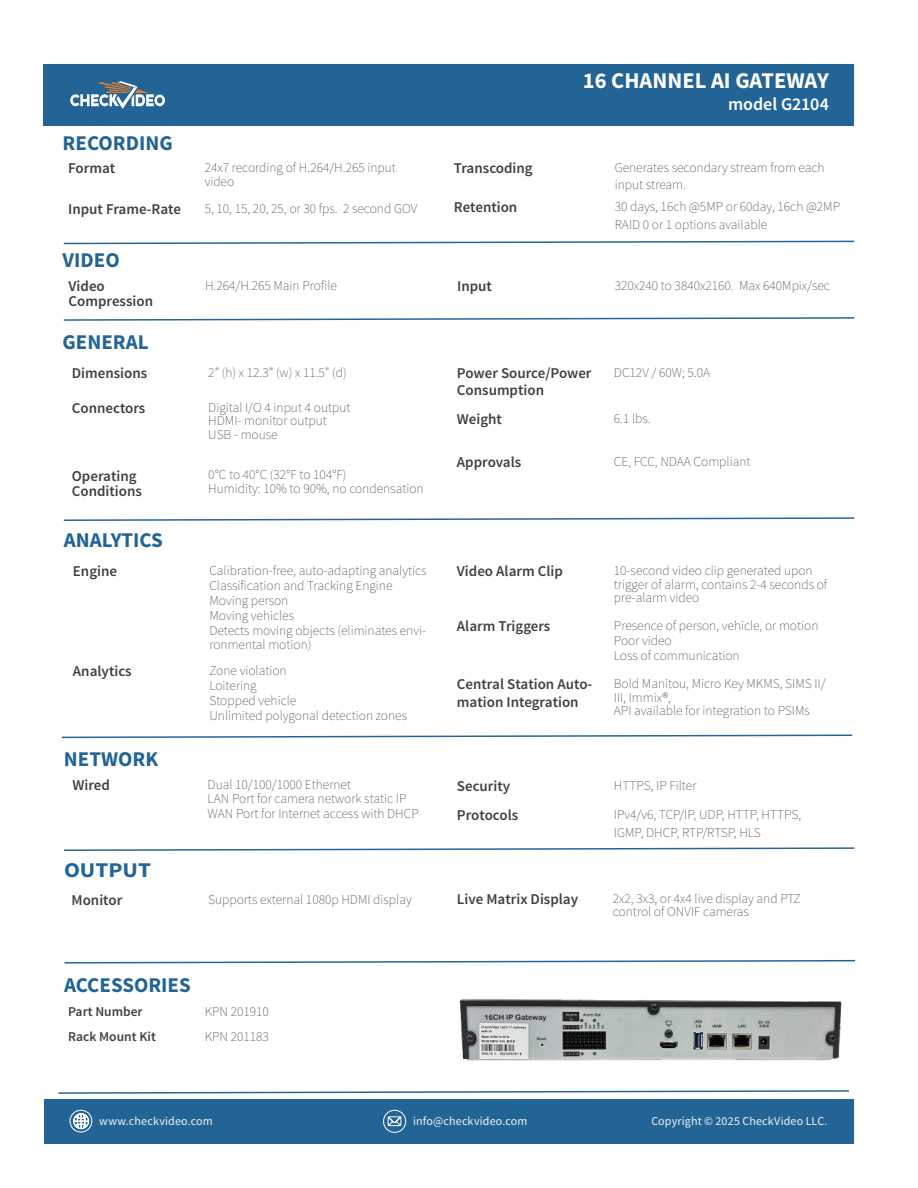
<style>
.page{position:relative;width:918px;height:1188px;background:#fff}
.page>*{position:absolute;margin:0;border:0;box-sizing:border-box;transform-origin:0 0}
.t1{font:700 22.5px "Source Sans Pro";color:#fff}
.t2{font:700 21px "Source Sans Pro";color:#236497}
.t3{font:700 21px "Source Sans Pro";color:#236497;scale:1.11 1}
.t4{font:600 18px "Source Sans Pro";color:#fff}
.t5{font:600 15px/15px "Source Sans Pro";color:#404041}
.t6{font:200 13.5px/13.5px "Source Sans Pro";color:#404041}
.t7{font:600 13.5px "Source Sans Pro";color:#404041}
.t8{font:12px "Source Sans Pro";letter-spacing:.01em;color:#f5f3f2}
</style>
<div class="page">
<div style="left:44px;top:64px;width:810px;height:61px;background:#236497"></div>
<svg style="left:70px;top:81px;width:95px;height:28px"></svg>
<div style="left:44px;top:1099px;width:809px;height:45px;background:#236497"></div>
<svg style="left:73px;top:1113px;width:16px;height:16px"></svg>
<div style="left:70px;top:1110px;width:22px;height:22px;border:1px solid #fff;border-radius:50%"></div>
<svg style="left:383px;top:1109px;width:23px;height:24px"></svg>
<svg style="left:63px;top:240px;width:792px;height:5px"></svg>
<svg style="left:63px;top:317px;width:792px;height:4px"></svg>
<svg style="left:63px;top:517px;width:792px;height:4px"></svg>
<svg style="left:61px;top:734px;width:792px;height:5px"></svg>
<svg style="left:64px;top:847px;width:791px;height:4px"></svg>
<svg style="left:58px;top:1091px;width:374px;height:3px"></svg>
<svg style="left:64px;top:961px;width:368px;height:3px"></svg>
<img style="left:432px;top:959px;width:424px;height:185px">
<h2 class="t2" style="left:63px;top:130px;width:112px">RECORDING</h2>
<p class="t5" style="left:68px;top:162px;width:49px">Format</p>
<p class="t6" style="left:205px;top:162px;width:193px">24x7 recording of H.264/H.265 input video</p>
<p class="t5" style="left:68px;top:203px;width:114px">Input Frame-Rate</p>
<p class="t6" style="left:205px;top:203px;width:214px">5, 10, 15, 20, 25, or 30 fps. 2 second GOV</p>
<h2 class="t2" style="left:63px;top:247px;width:59px">VIDEO</h2>
<p class="t5" style="left:69px;top:280px;width:86px">Video<br>Compression</p>
<p class="t6" style="left:205px;top:279px;width:133px">H.264/H.265 Main Profile</p>
<h2 class="t2" style="left:63px;top:330px;width:88px">GENERAL</h2>
<p class="t5" style="left:72px;top:367px;width:77px">Dimensions</p>
<p class="t6" style="left:208px;top:367px;width:140px">2” (h) x 12.3” (w) x 11.5” (d)</p>
<p class="t5" style="left:72px;top:402px;width:75px">Connectors</p>
<p class="t6" style="left:208px;top:401px;width:144px">Digital I/O 4 input 4 output<br>HDMI- monitor output<br>USB - mouse</p>
<p class="t5" style="left:72px;top:469px;width:72px">Operating<br>Conditions</p>
<p class="t6" style="left:208px;top:469px;width:217px">0°C to 40°C (32°F to 104°F)<br>Humidity: 10% to 90%, no condensation</p>
<h2 class="t2" style="left:64px;top:528px;width:101px">ANALYTICS</h2>
<p class="t5" style="left:73px;top:565px;width:46px">Engine</p>
<p class="t6" style="left:209px;top:564px;width:219px;line-height:15px">Calibration-free, auto-adapting analytics<br>Classification and Tracking Engine<br>Moving person<br>Moving vehicles<br>Detects moving objects (eliminates envi-</p>
<p class="t6" style="left:209px;top:638px;width:104px">ronmental motion)</p>
<p class="t5" style="left:73px;top:665px;width:60px">Analytics</p>
<p class="t6" style="left:209px;top:664px;width:199px;line-height:15px">Zone violation<br>Loitering<br>Stopped vehicle<br>Unlimited polygonal detection zones</p>
<h2 class="t2" style="left:64px;top:746px;width:96px">NETWORK</h2>
<p class="t5" style="left:73px;top:779px;width:39px">Wired</p>
<p class="t6" style="left:208px;top:779px;width:200px">Dual 10/100/1000 Ethernet<br>LAN Port for camera network static IP</p>
<p class="t6" style="left:208px;top:808px;width:213px">WAN Port for Internet access with DHCP</p>
<h2 class="t3" style="left:64px;top:857px;width:80px">OUTPUT</h2>
<p class="t5" style="left:72px;top:894px;width:52px">Monitor</p>
<p class="t6" style="left:208px;top:894px;width:205px">Supports external 1080p HDMI display</p>
<h2 class="t2" style="left:64px;top:972px;width:128px">ACCESSORIES</h2>
<p class="t7" style="left:68px;top:1007px;width:76px">Part Number</p>
<p class="t6" style="left:205px;top:1006px;width:66px">KPN 201910</p>
<p class="t7" style="left:68px;top:1031px;width:89px">Rack Mount Kit</p>
<p class="t6" style="left:205px;top:1031px;width:66px">KPN 201183</p>
<h1 class="t1" style="left:583px;top:67px;width:248px">16 CHANNEL AI GATEWAY</h1>
<h3 class="t4" style="left:728px;top:97px;width:102px">model G2104</h3>
<p class="t5" style="left:454px;top:162px;width:80px">Transcoding</p>
<p class="t6" style="left:615px;top:161px;width:211px;line-height:16.5px">Generates secondary stream from each input stream.</p>
<p class="t5" style="left:454px;top:201px;width:65px">Retention</p>
<p class="t6" style="left:615px;top:198px;width:227px;line-height:18px">30 days, 16ch @5MP or 60day, 16ch @2MP<br>RAID 0 or 1 options available</p>
<p class="t5" style="left:457px;top:280px;width:36px">Input</p>
<p class="t6" style="left:615px;top:279px;width:217px">320x240 to 3840x2160. Max 640Mpix/sec</p>
<p class="t5" style="left:457px;top:366px;width:136px;line-height:16.5px">Power Source/Power<br>Consumption</p>
<p class="t6" style="left:614px;top:367px;width:98px">DC12V / 60W; 5.0A</p>
<p class="t5" style="left:457px;top:413px;width:47px">Weight</p>
<p class="t6" style="left:614px;top:413px;width:38px">6.1 lbs.</p>
<p class="t5" style="left:457px;top:456px;width:66px">Approvals</p>
<p class="t6" style="left:614px;top:456px;width:138px">CE, FCC, NDAA Compliant</p>
<p class="t5" style="left:457px;top:565px;width:108px">Video Alarm Clip</p>
<p class="t6" style="left:614px;top:565px;width:215px">10-second video clip generated upon trigger of alarm, contains 2-4 seconds of pre-alarm video</p>
<p class="t5" style="left:457px;top:620px;width:95px">Alarm Triggers</p>
<p class="t6" style="left:614px;top:619px;width:206px;line-height:15px">Presence of person, vehicle, or motion<br>Poor video<br>Loss of communication</p>
<p class="t5" style="left:457px;top:677px;width:137px;line-height:18px">Central Station Auto&shy;mation Integration</p>
<p class="t6" style="left:614px;top:678px;width:213px">Bold Manitou, Micro Key MKMS, SIMS II/<br>III, Immix®,<br>API available for integration to PSIMs</p>
<p class="t5" style="left:457px;top:780px;width:55px">Security</p>
<p class="t6" style="left:614px;top:780px;width:84px">HTTPS, IP Filter</p>
<p class="t5" style="left:457px;top:809px;width:63px">Protocols</p>
<p class="t6" style="left:614px;top:807px;width:189px;line-height:18px">IPv4/v6, TCP/IP, UDP, HTTP, HTTPS,<br>IGMP, DHCP, RTP/RTSP, HLS</p>
<p class="t5" style="left:457px;top:893px;width:123px">Live Matrix Display</p>
<p class="t6" style="left:613px;top:893px;width:189px">2x2, 3x3, or 4x4 live display and PTZ control of ONVIF cameras</p>
<p class="t8" style="left:99px;top:1116px;width:115px">www.checkvideo.com</p>
<p class="t8" style="left:413px;top:1116px;width:116px">info@checkvideo.com</p>
<p class="t8" style="left:651px;top:1116px;width:178px">Copyright © 2025 CheckVideo LLC.</p>
</div>
